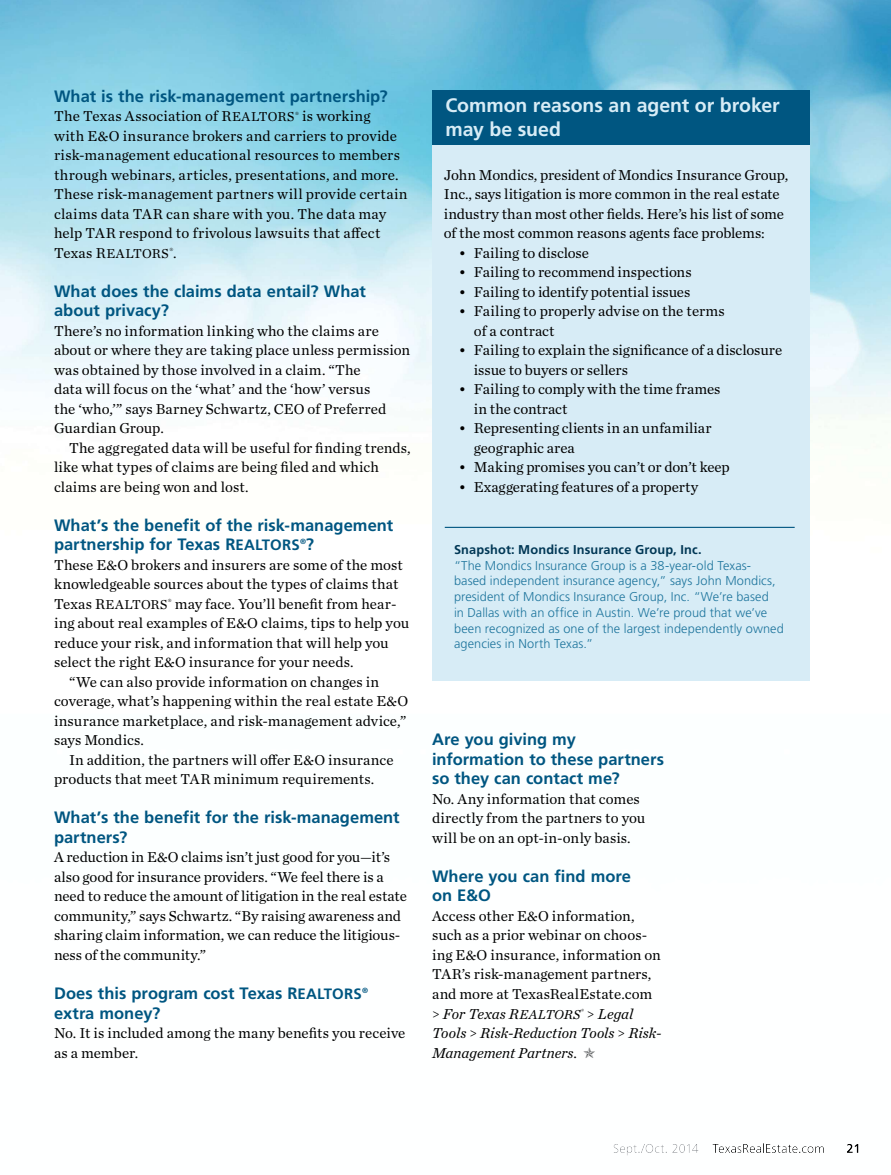
<style>
.page{position:relative;width:891px;height:1175px;background:#fff}
.page>*{position:absolute;margin:0;border:0;box-sizing:border-box;transform-origin:0 0}
.t1{font:700 19.5px/24px "Frutiger LT Std";letter-spacing:-.005em;color:#d7ecf6}
.t2{font:700 16.5px/19.5px "Frutiger LT Std";color:#005681}
.t3{font:15px/19.5px "Chronicle Text G1";letter-spacing:.005em;color:#000}
.t4{font:italic 15px/19.5px "Chronicle Text G1";letter-spacing:-.005em;color:#000}
.t5{font:300 12.75px/15.8px "Frutiger LT Std";letter-spacing:.005em;color:#1e759d}
.t6{font:italic 6px "Chronicle Text G1";color:#000}
.s1{font-size:13.5px}
.s2{font-size:15px}
.s3{font-weight:700;color:#003755}
.s4{font-style:italic}
.s5{font-style:italic;font-size:13.5px}
.s6{font-style:normal}
.s7{color:#555759}
</style>
<div class="page">
<svg style="left:614px;top:1144px;width:85px;height:11px"></svg>
<svg style="left:712px;top:1143px;width:112px;height:10px"></svg>
<svg style="left:847px;top:1144px;width:11px;height:8px"></svg>
<img style="left:0;top:0;width:891px;height:681px">
<div style="left:432px;top:100px;width:378px;height:580px;background:#d7ecf6"></div>
<div style="left:432px;top:90px;width:378px;height:54px;background:#005681"></div>
<hr style="left:445px;top:527px;width:350px;height:1px;background:#005681">
<p class="t2" style="left:54px;top:87px;width:335px">What is the risk-management partnership?</p>
<p class="t3" style="left:54px;top:108px;width:355px">The Texas Association of R<span class="s1">EALTORS</span><sup>®</sup> is working<br>with E&amp;O insurance brokers and carriers to provide risk-management educational resources to members through webinars, articles, presentations, and more.<br>These risk-management partners will provide certain claims data TAR can share with you. The data may help TAR respond to frivolous lawsuits that afect Texas R<span class="s1">EALTORS</span><sup>®</sup>.</p>
<p class="t2" style="left:54px;top:282px;width:314px">What does the claims data entail? What about privacy?</p>
<p class="t3" style="left:54px;top:322px;width:326px">There’s no information linking who the claims are</p>
<p class="t3" style="left:54px;top:342px;width:358px">about or where they are taking place unless permission</p>
<p class="t3" style="left:54px;top:361px;width:308px">was obtained by those involved in a claim. “The</p>
<p class="t3" style="left:54px;top:381px;width:318px">data will focus on the ‘what’ and the ‘how’ versus</p>
<p class="t3" style="left:54px;top:400px;width:334px">the ‘who,’” says Barney Schwartz, CEO of Preferred</p>
<p class="t3" style="left:54px;top:420px;width:111px">Guardian Group.</p>
<p class="t3" style="left:69px;top:439px;width:343px">The aggregated data will be useful for fnding trends,</p>
<p class="t3" style="left:54px;top:459px;width:326px">like what types of claims are being fled and which</p>
<p class="t3" style="left:54px;top:478px;width:196px">claims are being won and lost.</p>
<p class="t2" style="left:54px;top:516px;width:341px">What’s the benefit of the risk-management partnership for Texas R<span class="s2">EALTORS</span><sup>®</sup>?</p>
<p class="t3" style="left:54px;top:556px;width:350px">These E&amp;O brokers and insurers are some of the most</p>
<p class="t3" style="left:54px;top:576px;width:346px">knowledgeable sources about the types of claims that</p>
<p class="t3" style="left:54px;top:595px;width:344px">Texas R<span class="s1">EALTORS</span><sup>®</sup> may face. You’ll beneft from hear-</p>
<p class="t3" style="left:54px;top:615px;width:357px">ing about real examples of E&amp;O claims, tips to help you</p>
<p class="t3" style="left:54px;top:634px;width:336px">reduce your risk, and information that will help you</p>
<p class="t3" style="left:54px;top:654px;width:301px">select the right E&amp;O insurance for your needs.</p>
<p class="t3" style="left:69px;top:673px;width:312px">“We can also provide information on changes in</p>
<p class="t3" style="left:54px;top:693px;width:356px">coverage, what’s happening within the real estate E&amp;O</p>
<p class="t3" style="left:54px;top:712px;width:354px">insurance marketplace, and risk-management advice,”</p>
<p class="t3" style="left:54px;top:732px;width:91px">says Mondics.</p>
<p class="t3" style="left:69px;top:751px;width:326px">In addition, the partners will ofer E&amp;O insurance</p>
<p class="t3" style="left:54px;top:771px;width:322px">products that meet TAR minimum requirements.</p>
<p class="t2" style="left:54px;top:809px;width:347px">What’s the benefit for the risk-management partners?</p>
<p class="t3" style="left:54px;top:849px;width:355px">A reduction in E&amp;O claims isn’t just good for you—it’s also good for insurance providers. “We feel there is a need to reduce the amount of litigation in the real estate community,” says Schwartz. “By raising awareness and sharing claim information, we can reduce the litigious&shy;ness of the community.”</p>
<p class="t2" style="left:54px;top:984px;width:316px">Does this program cost Texas R<span class="s2">EALTORS</span><sup>® </sup>extra money?</p>
<p class="t3" style="left:54px;top:1024px;width:353px">No. It is included among the many benefts you receive as a member.</p>
<p class="t1" style="left:445px;top:95px;width:336px">Common reasons an agent or broker may be sued</p>
<p class="t3" style="left:444px;top:166px;width:346px">John Mondics, president of Mondics Insurance Group, Inc., says litigation is more common in the real estate industry than most other felds. Here’s his list of some of the most common reasons agents face problems:</p>
<p class="t3" style="left:459px;top:244px;width:132px">• Failing to disclose</p>
<p class="t3" style="left:459px;top:264px;width:234px">• Failing to recommend inspections</p>
<p class="t3" style="left:459px;top:283px;width:233px">• Failing to identify potential issues</p>
<p class="t3" style="left:474px;top:303px;width:253px;text-indent:-15px">• Failing to properly advise on the terms of a contract</p>
<p class="t3" style="left:474px;top:342px;width:310px;text-indent:-15px">• Failing to explain the signifcance of a disclosure issue to buyers or sellers</p>
<p class="t3" style="left:474px;top:381px;width:248px;text-indent:-15px">• Failing to comply with the time frames in the contract</p>
<p class="t3" style="left:474px;top:420px;width:239px;text-indent:-15px">• Representing clients in an unfamiliar geographic area</p>
<p class="t3" style="left:459px;top:459px;width:272px">• Making promises you can’t or don’t keep</p>
<p class="t3" style="left:459px;top:478px;width:241px">• Exaggerating features of a property</p>
<p class="t5" style="left:454px;top:542px;width:331px"><span class="s3">Snapshot: Mondics Insurance Group, Inc.<br></span>“The Mondics Insurance Group is a 38-year-old Texas&shy;based independent insurance agency,” says John Mondics, president of Mondics Insurance Group, Inc. “We’re based<br>in Dallas with an offce in Austin. We’re proud that we’ve been recognized as one of the largest independently owned agencies in North Texas.”</p>
<p class="t2" style="left:432px;top:731px;width:234px">Are you giving my information to these partners so they can contact me?</p>
<p class="t3" style="left:432px;top:790px;width:215px">No. Any information that comes directly from the partners to you will be on an opt-in-only basis.</p>
<p class="t2" style="left:432px;top:867px;width:201px">Where you can find more on E&amp;O</p>
<p class="t3" style="left:432px;top:907px;width:230px">Access other E&amp;O information, such as a prior webinar on choos&shy;ing E&amp;O insurance, information on<br>TAR’s risk-management partners, and more at TexasRealEstate.com &gt; <span class="s4">For Texas R</span><span class="s5">EALTORS</span> &gt; <span class="s4">Legal</span></p>
<p class="t6" style="left:581px;top:1009px;width:5px">®</p>
<p class="t4" style="left:432px;top:1024px;width:231px">Tools <span class="s6">&gt;</span> Risk-Reduction Tools <span class="s6">&gt;</span> Risk-<br>Management Partners<span class="s6">.</span> <span class="s7">✯</span></p>
</div>
